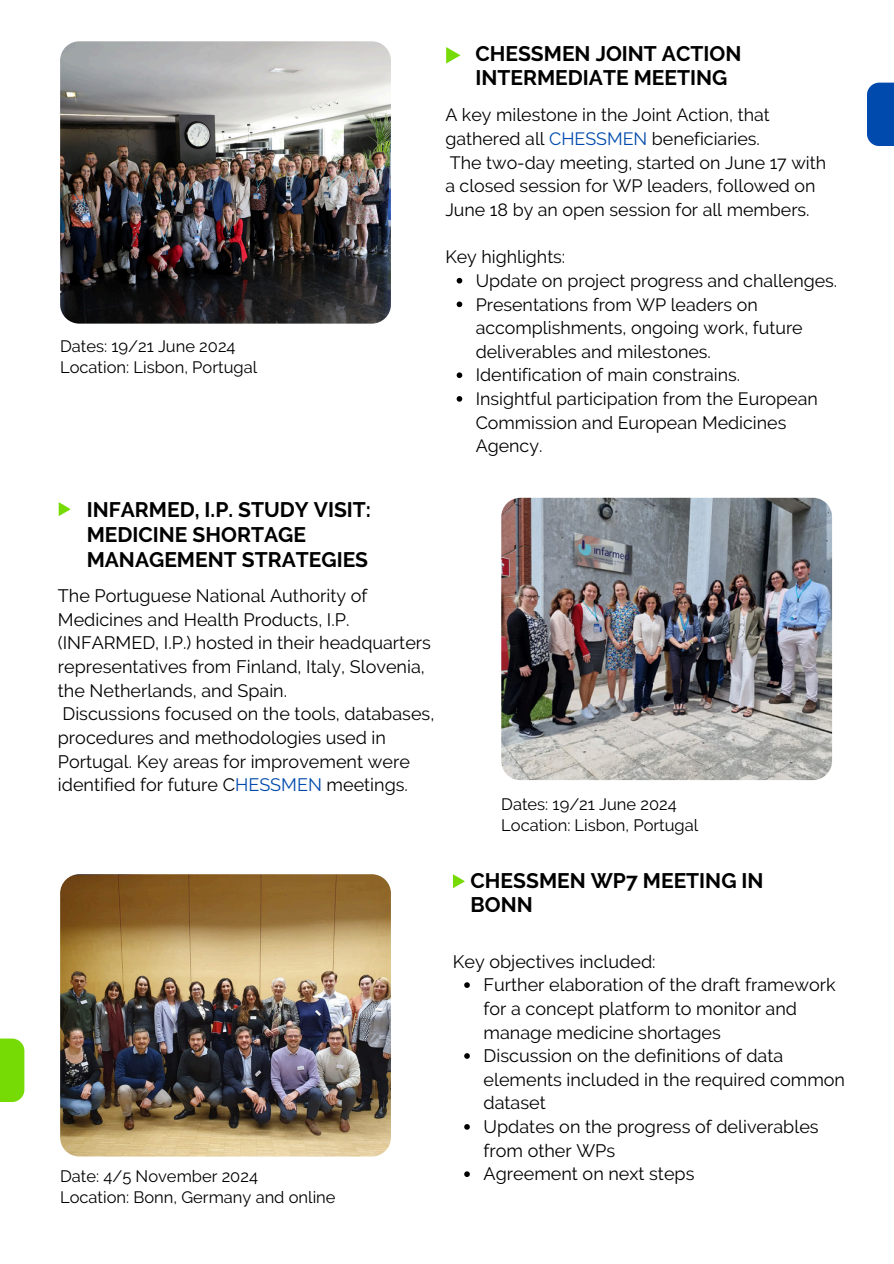
<style>
.page{position:relative;width:894px;height:1264px;background:#fff}
.page>*{position:absolute;margin:0;border:0;box-sizing:border-box;transform-origin:0 0}
.t1{font:700 21px/24.8px "Raleway";color:#000}
.t2{font:18px/23.7px "Raleway";color:#000}
.t3{font:17.85px/23.7px "Raleway";color:#000}
.t4{font:16.5px "Raleway";color:#000}
.s1{color:#004aad}
</style>
<div class="page">
<div style="left:0;top:1038px;width:24px;height:63px;background:#76db04"></div>
<img style="left:60px;top:41px;width:331px;height:282px">
<svg style="left:446px;top:48px;width:14px;height:16px"></svg>
<svg style="left:456px;top:278px;width:6px;height:5px"></svg>
<svg style="left:456px;top:301px;width:6px;height:6px"></svg>
<svg style="left:456px;top:372px;width:6px;height:6px"></svg>
<svg style="left:456px;top:396px;width:6px;height:5px"></svg>
<div style="left:866px;top:83px;width:27px;height:63px;background:#004aad"></div>
<img style="left:501px;top:498px;width:330px;height:282px">
<svg style="left:59px;top:502px;width:11px;height:14px"></svg>
<img style="left:60px;top:874px;width:331px;height:282px">
<svg style="left:453px;top:874px;width:11px;height:14px"></svg>
<svg style="left:464px;top:982px;width:5px;height:5px"></svg>
<svg style="left:464px;top:1053px;width:5px;height:5px"></svg>
<svg style="left:464px;top:1124px;width:5px;height:5px"></svg>
<svg style="left:464px;top:1171px;width:5px;height:5px"></svg>
<p class="t4" style="left:60px;top:336px;width:177px">Dates: 19/21 June 2024</p>
<p class="t4" style="left:60px;top:357px;width:198px">Location: Lisbon, Portugal</p>
<p class="t1" style="left:475px;top:41px;width:267px">CHESSMEN JOINT ACTION<br>INTERMEDIATE MEETING</p>
<p class="t3" style="left:445px;top:103px;width:326px">A key milestone in the Joint Action, that gathered all <span class="s1">CHESSMEN</span> beneficiaries.</p>
<p class="t3" style="left:445px;top:150px;width:382px">The two-day meeting, started on June 17 with a closed session for WP leaders, followed on<br>June 18 by an open session for all members.</p>
<h1 class="t3" style="left:445px;top:245px;width:121px">Key highlights:</h1>
<p class="t3" style="left:475px;top:269px;width:363px">Update on project progress and challenges.</p>
<p class="t3" style="left:475px;top:292px;width:328px">Presentations from WP leaders on accomplishments, ongoing work, future deliverables and milestones.</p>
<p class="t3" style="left:475px;top:363px;width:266px">Identification of main constrains.</p>
<p class="t3" style="left:475px;top:387px;width:343px">Insightful participation from the European<br>Commission and European Medicines<br>Agency.</p>
<p class="t1" style="left:87px;top:497px;width:286px">INFARMED, I.P. STUDY VISIT:<br>MEDICINE SHORTAGE<br>MANAGEMENT STRATEGIES</p>
<h1 class="t2" style="left:58px;top:584px;width:374px">The Portuguese National Authority of Medicines and Health Products, I.P. (INFARMED, I.P.) hosted in their headquarters representatives from Finland, Italy, Slovenia, the Netherlands, and Spain.</h1>
<p class="t2" style="left:58px;top:702px;width:378px">Discussions focused on the tools, databases, procedures and methodologies used in Portugal. Key areas for improvement were identified for future C<span class="s1">HESSMEN</span> meetings.</p>
<p class="t4" style="left:501px;top:794px;width:177px">Dates: 19/21 June 2024</p>
<p class="t4" style="left:501px;top:815px;width:198px">Location: Lisbon, Portugal</p>
<p class="t1" style="left:470px;top:867px;width:294px">CHESSMEN WP7 MEETING IN<br>BONN</p>
<p class="t2" style="left:453px;top:949px;width:204px">Key objectives included:</p>
<p class="t2" style="left:483px;top:973px;width:353px">Further elaboration of the draft framework for a concept platform to monitor and manage medicine shortages</p>
<p class="t2" style="left:483px;top:1043px;width:363px">Discussion on the definitions of data elements included in the required common dataset</p>
<p class="t2" style="left:483px;top:1114px;width:336px">Updates on the progress of deliverables from other WPs</p>
<p class="t4" style="left:60px;top:1166px;width:199px">Date: 4/5 November 2024</p>
<h1 class="t2" style="left:483px;top:1162px;width:212px">Agreement on next steps</h1>
<p class="t4" style="left:60px;top:1187px;width:277px">Location: Bonn, Germany and online</p>
</div>
